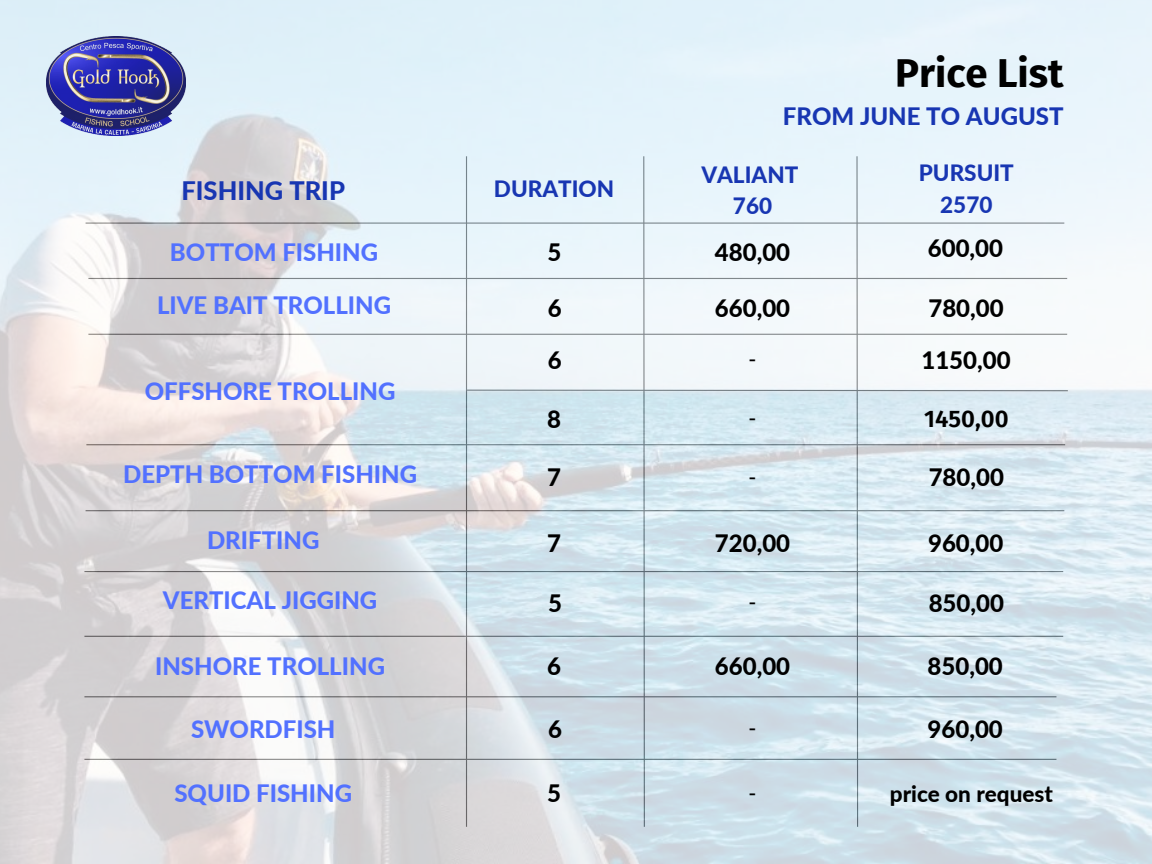
<style>
.page{position:relative;width:1152px;height:864px;background:#fff}
.page>*{position:absolute;margin:0;border:0;box-sizing:border-box;transform-origin:0 0}
.t1{font:700 40.05px "Fira Sans";color:#000}
.t2{font:800 25.5px "Lato";color:#1836b2}
.t3{font:800 24px "Lato";color:#5271ff}
.t4{font:800 24px "Lato";color:#000}
.t5{font:800 24px "Lato";color:#1836b2}
.t6{font:600 24px "Fira Sans";color:#000}
.t7{font:800 22.5px "Lato";color:#1836b2}
.t8{font:800 22.5px "Lato";color:#000}
.t9{font:500 18px "Fira Sans";color:#000}
</style>
<div class="page">
<img style="left:0;top:0;width:1152px;height:864px">
<img style="left:46px;top:37px;width:140px;height:99px">
<p class="t1" style="left:895px;top:49px;width:170px">Price List</p>
<p class="t2" style="left:182px;top:175px;width:165px">FISHING TRIP</p>
<p class="t7" style="left:494px;top:175px;width:122px">DURATION</p>
<p class="t5" style="left:783px;top:102px;width:282px">FROM JUNE TO AUGUST</p>
<p class="t7" style="left:701px;top:160px;width:98px">VALIANT</p>
<p class="t7" style="left:733px;top:192px;width:41px">760</p>
<p class="t7" style="left:919px;top:159px;width:97px">PURSUIT</p>
<p class="t7" style="left:940px;top:191px;width:54px">2570</p>
<p class="t3" style="left:170px;top:238px;width:210px">BOTTOM FISHING</p>
<p class="t3" style="left:157px;top:290px;width:236px">LIVE BAIT TROLLING</p>
<p class="t3" style="left:145px;top:376px;width:252px">OFFSHORE TROLLING</p>
<p class="t3" style="left:123px;top:460px;width:296px">DEPTH BOTTOM FISHING</p>
<p class="t4" style="left:547px;top:238px;width:15px">5</p>
<p class="t4" style="left:715px;top:238px;width:77px">480,00</p>
<p class="t4" style="left:928px;top:234px;width:77px">600,00</p>
<p class="t4" style="left:548px;top:293px;width:15px">6</p>
<p class="t4" style="left:548px;top:345px;width:15px">6</p>
<p class="t4" style="left:547px;top:404px;width:15px">8</p>
<p class="t4" style="left:547px;top:463px;width:15px">7</p>
<p class="t4" style="left:715px;top:293px;width:77px">660,00</p>
<p class="t4" style="left:928px;top:293px;width:77px">780,00</p>
<p class="t4" style="left:921px;top:345px;width:91px">1150,00</p>
<p class="t6" style="left:924px;top:404px;width:86px">1450,00</p>
<p class="t4" style="left:929px;top:463px;width:77px">780,00</p>
<p class="t9" style="left:749px;top:349px;width:9px">-</p>
<p class="t9" style="left:749px;top:408px;width:9px">-</p>
<p class="t9" style="left:749px;top:467px;width:9px">-</p>
<p class="t3" style="left:207px;top:525px;width:114px">DRIFTING</p>
<p class="t3" style="left:163px;top:586px;width:216px">VERTICAL JIGGING</p>
<p class="t4" style="left:547px;top:528px;width:15px">7</p>
<p class="t4" style="left:548px;top:589px;width:15px">5</p>
<p class="t4" style="left:715px;top:528px;width:77px">720,00</p>
<p class="t4" style="left:928px;top:528px;width:77px">960,00</p>
<p class="t4" style="left:929px;top:589px;width:77px">850,00</p>
<p class="t9" style="left:749px;top:593px;width:9px">-</p>
<p class="t3" style="left:155px;top:651px;width:231px">INSHORE TROLLING</p>
<p class="t4" style="left:547px;top:651px;width:15px">6</p>
<p class="t4" style="left:715px;top:651px;width:77px">660,00</p>
<p class="t4" style="left:928px;top:651px;width:77px">850,00</p>
<p class="t3" style="left:191px;top:714px;width:146px">SWORDFISH</p>
<p class="t4" style="left:548px;top:714px;width:15px">6</p>
<p class="t9" style="left:749px;top:718px;width:9px">-</p>
<p class="t4" style="left:928px;top:714px;width:77px">960,00</p>
<p class="t3" style="left:174px;top:779px;width:179px">SQUID FISHING</p>
<p class="t4" style="left:547px;top:779px;width:15px">5</p>
<p class="t9" style="left:749px;top:783px;width:9px">-</p>
<p class="t8" style="left:890px;top:780px;width:165px">price on request</p>
</div>
